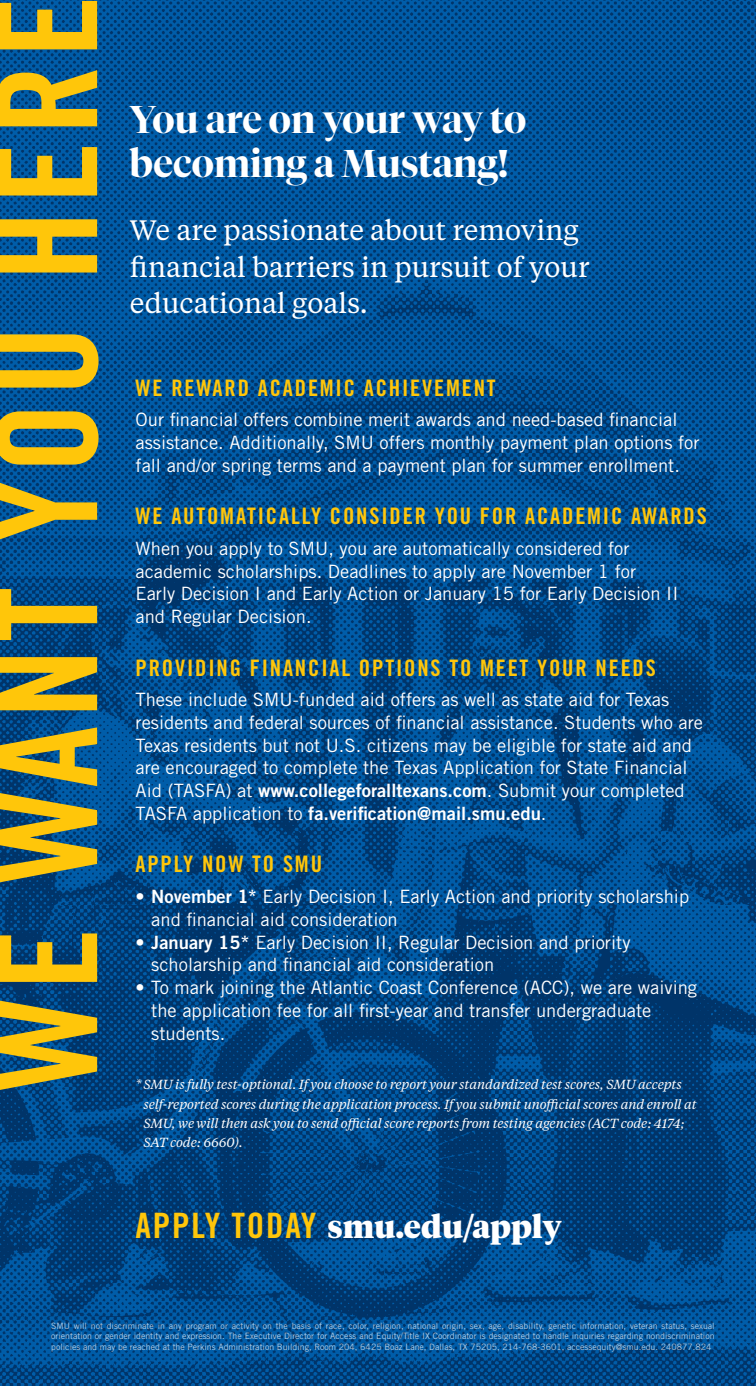
<style>
.page{position:relative;width:756px;height:1386px;background:#fff}
.page>*{position:absolute;margin:0;border:0;box-sizing:border-box;transform-origin:0 0}
.t1{font:140px "Trade Gothic LT Std Bd Cn 20";letter-spacing:.05em;color:#ffc60a}
.t2{font:600 38.5px/43.8px "Tiempos Fine";color:#fff}
.t3{font:900 31.5px "Tiempos Headline";color:#fff}
.t4{font:28px/36.8px "Tiempos Text";color:#fff}
.t5{font:22.75px "Trade Gothic LT Std Bd Cn 20";letter-spacing:.08em;color:#ffc60a}
.t6{font:18.38px/22.8px "Trade Gothic LT Std";color:#fff}
.t7{font:18.38px "Trade Gothic LT Std Bd 2";color:#fff}
.t8{font:italic 13.12px/19.2px "Tiempos Text";letter-spacing:-.01em;color:#fff}
.t9{font:8.75px/10.5px "Trade Gothic LT Std";color:#fff;text-align:justify}
.s1{font-family:"Trade Gothic LT Std Bd 2"}
.s2{font-family:"Trade Gothic LT Std"}
.s3{font-family:"Trade Gothic LT Std Bd Cn 20";font-weight:400;font-size:35px;color:#ffc60a}
</style>
<div class="page">
<img style="left:0;top:1px;width:756px;height:1385px">
<h1 class="t1" style="left:-38px;top:1091px;width:1097px;rotate:-90deg">WE WANT YOU HERE</h1>
<h2 class="t2" style="left:130px;top:98px;width:398px">You are on your way to becoming a Mustang!</h2>
<h3 class="t4" style="left:130px;top:210px;width:461px">We are passionate about removing financial barriers in pursuit of your educational goals.</h3>
<p class="t5" style="left:136px;top:374px;width:362px">WE REWARD ACADEMIC ACHIEVEMENT</p>
<p class="t6" style="left:136px;top:408px;width:566px">Our financial offers combine merit awards and need-based financial assistance. Additionally, SMU offers monthly payment plan options for fall and/or spring terms and a payment plan for summer enrollment.</p>
<p class="t5" style="left:136px;top:502px;width:573px">WE AUTOMATICALLY CONSIDER YOU FOR ACADEMIC AWARDS</p>
<p class="t6" style="left:136px;top:537px;width:544px">When you apply to SMU, you are automatically considered for academic scholarships. Deadlines to apply are November 1 for Early Decision I and Early Action or January 15 for Early Decision II and Regular Decision.</p>
<p class="t5" style="left:136px;top:654px;width:522px">PROVIDING FINANCIAL OPTIONS TO MEET YOUR NEEDS</p>
<p class="t6" style="left:136px;top:688px;width:569px">These include SMU-funded aid offers as well as state aid for Texas residents and federal sources of financial assistance. Students who are Texas residents but not U.S. citizens may be eligible for state aid and are encouraged to complete the Texas Application for State Financial Aid (TASFA) at <span class="s1">www.collegeforalltexans.com</span>. Submit your completed</p>
<p class="t7" style="left:136px;top:802px;width:412px"><span class="s2">TASFA application to</span> fa.verification@mail.smu.edu<span class="s2">.</span></p>
<p class="t5" style="left:136px;top:851px;width:188px">APPLY NOW TO SMU</p>
<p class="t6" style="left:151px;top:885px;width:539px;text-indent:-16px"><span class="s1">• November 1*</span> Early Decision I, Early Action and priority scholarship and financial aid consideration</p>
<p class="t6" style="left:151px;top:930px;width:481px;text-indent:-16px"><span class="s1">• January 15*</span> Early Decision II, Regular Decision and priority scholarship and financial aid consideration</p>
<p class="t6" style="left:151px;top:976px;width:547px;text-indent:-16px">• To mark joining the Atlantic Coast Conference (ACC), we are waiving the application fee for all first-year and transfer undergraduate students.</p>
<p class="t8" style="left:143px;top:1075px;width:555px;text-indent:-8px">* SMU is fully test-optional. If you choose to report your standardized test scores, SMU accepts self-reported scores during the application process. If you submit unofficial scores and enroll at SMU, we will then ask you to send official score reports from testing agencies (ACT code: 4174; SAT code: 6660).</p>
<h3 class="t3" style="left:136px;top:1205px;width:428px"><span class="s3">APPLY TODAY</span> smu.edu/apply</h3>
<p class="t9" style="left:51px;top:1320px;width:665px">SMU will not discriminate in any program or activity on the basis of race, color, religion, national origin, sex, age, disability, genetic information, veteran status, sexual orientation or gender identity and expression. The Executive Director for Access and Equity/Title IX Coordinator is designated to handle inquiries regarding nondiscrimination policies and may be reached at the Perkins Administration Building, Room 204, 6425 Boaz Lane, Dallas, TX 75205, 214-768-3601, accessequity@smu.edu. 240877.824</p>
</div>
